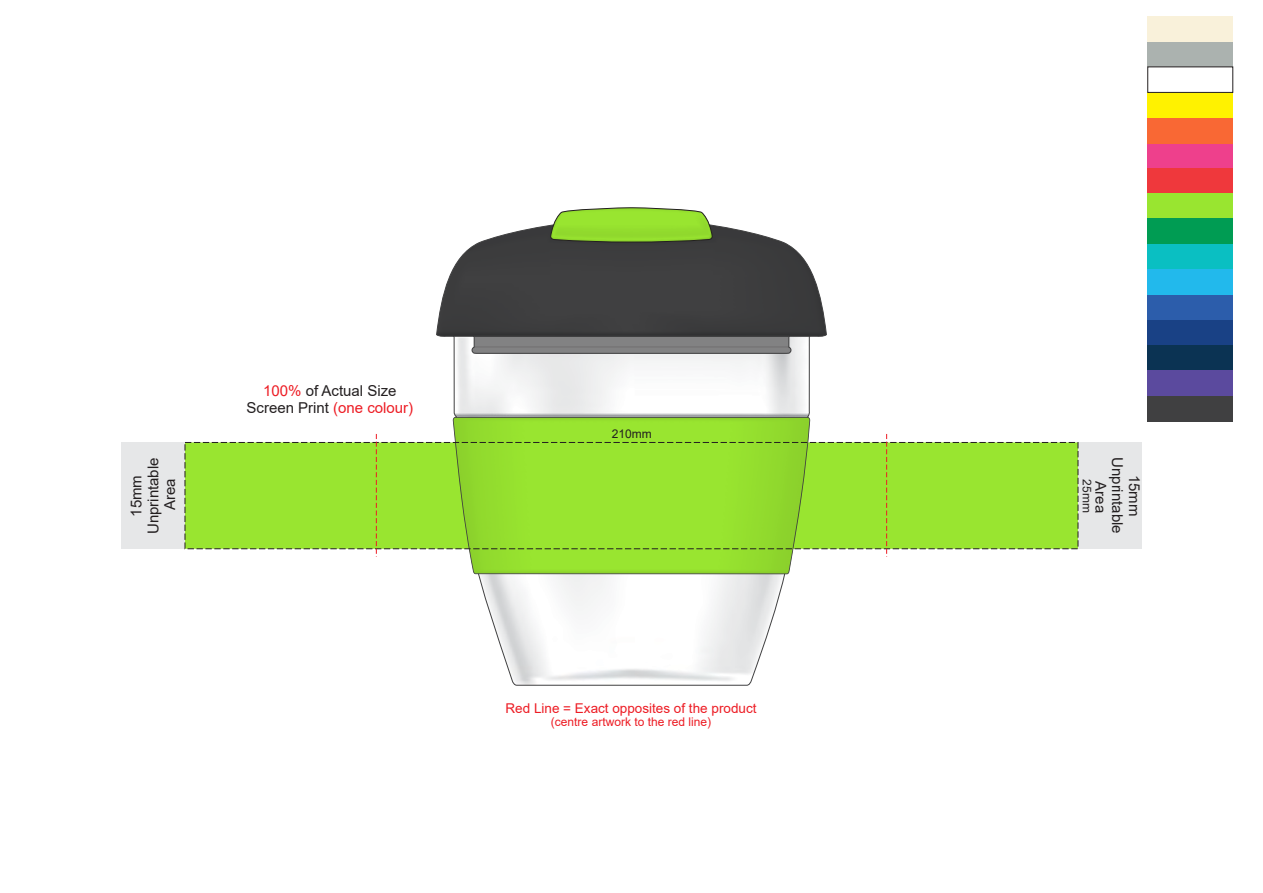
<style>
.page{position:relative;width:1263px;height:893px;background:#fff}
.page>*{position:absolute;margin:0;border:0;box-sizing:border-box;transform-origin:0 0}
.t1{font:15px/16.8px "Arial";color:#231f20;text-align:center}
.t2{font:13.5px "Arial";color:#ed1c24}
.t3{font:12px "Arial";color:#ed1c24}
.t4{font:12px "Arial";color:#231f20}
.s1{color:#ed1c24}
</style>
<div class="page">
<svg style="left:453px;top:354px;width:357px;height:332px"></svg>
<svg style="left:436px;top:225px;width:391px;height:129px;background:#5c5c5d"></svg>
<svg style="left:550px;top:207px;width:163px;height:36px;background:#93cf40"></svg>
<svg style="left:187px;top:419px;width:891px;height:138px;fill:#99e530"></svg>
<div style="left:1078px;top:442px;width:64px;height:107px;background:#e6e7e8"></div>
<div style="left:121px;top:442px;width:64px;height:107px;background:#e6e7e8"></div>
<svg style="left:453px;top:417px;width:357px;height:157px;background:#96de32"></svg>
<div style="left:185px;top:442px;width:893px;height:107px;border:1px dashed #231f20"></div>
<div style="left:1148px;top:193px;width:85px;height:25px;background:#99e530"></div>
<div style="left:1148px;top:320px;width:85px;height:26px;background:#194185"></div>
<div style="left:1148px;top:41px;width:85px;height:26px;background:#abb2af"></div>
<div style="left:1148px;top:16px;width:85px;height:26px;background:#f9f1da"></div>
<div style="left:1148px;top:93px;width:85px;height:25px;background:#fff200"></div>
<div style="left:1148px;top:143px;width:85px;height:26px;background:#ee408c"></div>
<div style="left:1148px;top:244px;width:85px;height:25px;background:#0abfc2"></div>
<div style="left:1148px;top:295px;width:85px;height:25px;background:#2c5dab"></div>
<div style="left:1148px;top:345px;width:85px;height:26px;background:#0b3353"></div>
<div style="left:1147px;top:67px;width:86px;height:26px;background:#fff;border:1px solid #231f20"></div>
<div style="left:1148px;top:118px;width:85px;height:25px;background:#f96834"></div>
<div style="left:1148px;top:168px;width:85px;height:25px;background:#ef383c"></div>
<div style="left:1148px;top:218px;width:85px;height:26px;background:#009c53"></div>
<div style="left:1148px;top:269px;width:85px;height:26px;background:#22b9ec"></div>
<div style="left:1148px;top:370px;width:85px;height:26px;background:#5b4a9e"></div>
<div style="left:1148px;top:396px;width:85px;height:25px;background:#404041"></div>
<svg style="left:376px;top:434px;width:1px;height:123px"></svg>
<svg style="left:886px;top:434px;width:1px;height:123px"></svg>
<p class="t1" style="left:128px;top:534px;width:78px;rotate:-90deg">15mm<br>Unprintable<br>Area</p>
<p class="t1" style="left:246px;top:382px;width:168px"><span class="s1">100%</span> of Actual Size<br>Screen Print <span class="s1">(one colour)</span></p>
<p class="t4" style="left:612px;top:426px;width:42px">210mm</p>
<p class="t2" style="left:505px;top:699px;width:253px">Red Line = Exact opposites of the product</p>
<p class="t3" style="left:551px;top:714px;width:162px">(centre artwork to the red line)</p>
<p class="t1" style="left:1143px;top:457px;width:78px;rotate:90deg">15mm<br>Unprintable<br>Area</p>
<p class="t4" style="left:1095px;top:479px;width:35px;rotate:90deg">25mm</p>
</div>
